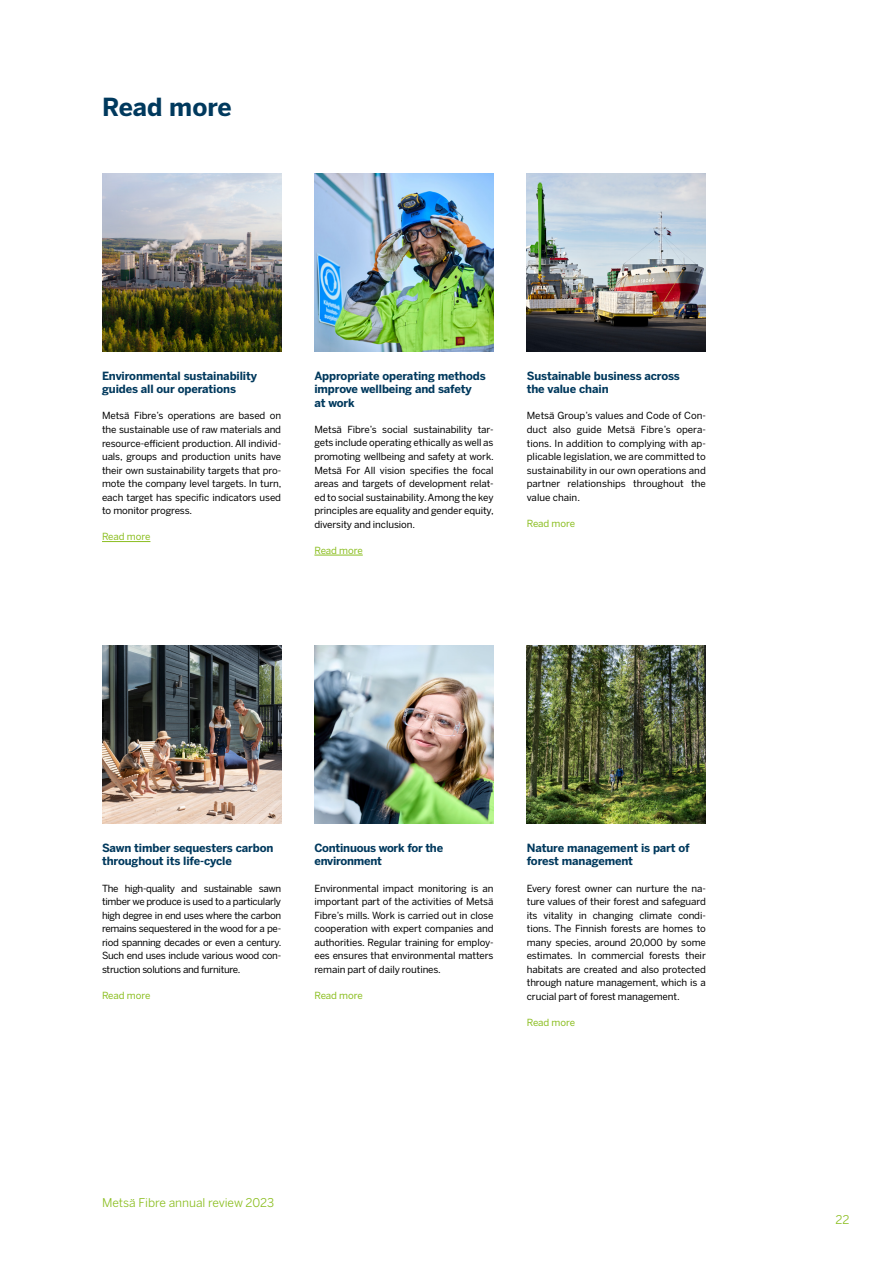
<style>
.page{position:relative;width:893px;height:1263px;background:#fff}
.page>*{position:absolute;margin:0;border:0;box-sizing:border-box;transform-origin:0 0}
.t1{font:700 24.75px "Benton Sans";letter-spacing:-.005em;color:#00395d}
.t2{font:12px "Benton Sans";letter-spacing:-.005em;color:#8bbe20}
.t3{font:700 11.25px/13.5px "Benton Sans";letter-spacing:-.01em;color:#00395d}
.t4{font:9.75px/13.5px "Benton Sans";letter-spacing:-.01em;color:#000;text-align:justify}
.t5{font:9.75px "Benton Sans";letter-spacing:-.01em;color:#8bbe20}
</style>
<div class="page">
<img style="left:102px;top:174px;width:179px;height:177px">
<img style="left:314px;top:174px;width:179px;height:177px">
<img style="left:527px;top:174px;width:179px;height:177px">
<hr style="left:102px;top:541px;width:48px;height:1px;background:#8bbe20">
<hr style="left:314px;top:555px;width:49px;height:1px;background:#8bbe20">
<img style="left:102px;top:646px;width:179px;height:177px">
<img style="left:314px;top:646px;width:179px;height:177px">
<img style="left:527px;top:646px;width:179px;height:177px">
<h1 class="t1" style="left:102px;top:92px;width:131px">Read more</h1>
<p class="t3" style="left:102px;top:369px;width:157px">Environmental sustainability guides all our operations</p>
<p class="t4" style="left:102px;top:409px;width:181px">Metsä Fibre’s operations are based on the sustainable use of raw materials and resource-efficient production. All individ&shy;uals, groups and production units have their own sustainability targets that pro&shy;mote the company level targets. In turn, each target has specific indicators used to monitor progress.</p>
<p class="t5" style="left:102px;top:531px;width:50px">Read more</p>
<p class="t3" style="left:314px;top:369px;width:173px">Appropriate operating methods improve wellbeing and safety at work</p>
<p class="t4" style="left:314px;top:423px;width:181px">Metsä Fibre’s social sustainability tar&shy;gets include operating ethically as well as promoting wellbeing and safety at work.<br>Metsä For All vision specifies the focal areas and targets of development relat&shy;ed to social sustainability. Among the key principles are equality and gender equity, diversity and inclusion.</p>
<p class="t5" style="left:314px;top:544px;width:50px">Read more</p>
<p class="t3" style="left:527px;top:369px;width:155px">Sustainable business across the value chain</p>
<p class="t4" style="left:527px;top:409px;width:181px">Metsä Group’s values and Code of Con&shy;duct also guide Metsä Fibre’s opera&shy;tions. In addition to complying with ap&shy;plicable legislation, we are committed to sustainability in our own operations and partner relationships throughout the value chain.</p>
<p class="t5" style="left:527px;top:517px;width:50px">Read more</p>
<p class="t3" style="left:102px;top:841px;width:173px">Sawn timber sequesters carbon throughout its life-cycle</p>
<p class="t4" style="left:102px;top:881px;width:181px">The high-quality and sustainable sawn timber we produce is used to a particularly high degree in end uses where the carbon remains sequestered in the wood for a pe&shy;riod spanning decades or even a century.<br>Such end uses include various wood con&shy;struction solutions and furniture.</p>
<p class="t5" style="left:102px;top:989px;width:50px">Read more</p>
<p class="t3" style="left:314px;top:841px;width:130px">Continuous work for the environment</p>
<p class="t4" style="left:314px;top:881px;width:181px">Environmental impact monitoring is an important part of the activities of Metsä Fibre’s mills. Work is carried out in close cooperation with expert companies and authorities. Regular training for employ&shy;ees ensures that environmental matters remain part of daily routines.</p>
<p class="t5" style="left:314px;top:989px;width:50px">Read more</p>
<p class="t3" style="left:527px;top:841px;width:164px">Nature management is part of forest management</p>
<p class="t4" style="left:527px;top:881px;width:181px">Every forest owner can nurture the na&shy;ture values of their forest and safeguard its vitality in changing climate condi&shy;tions. The Finnish forests are homes to many species, around 20,000 by some estimates. In commercial forests their habitats are created and also protected through nature management, which is a crucial part of forest management.</p>
<p class="t5" style="left:527px;top:1016px;width:50px">Read more</p>
<p class="t2" style="left:102px;top:1195px;width:174px">Metsä Fibre annual review 2023</p>
<p class="t2" style="left:836px;top:1213px;width:16px">22</p>
</div>
